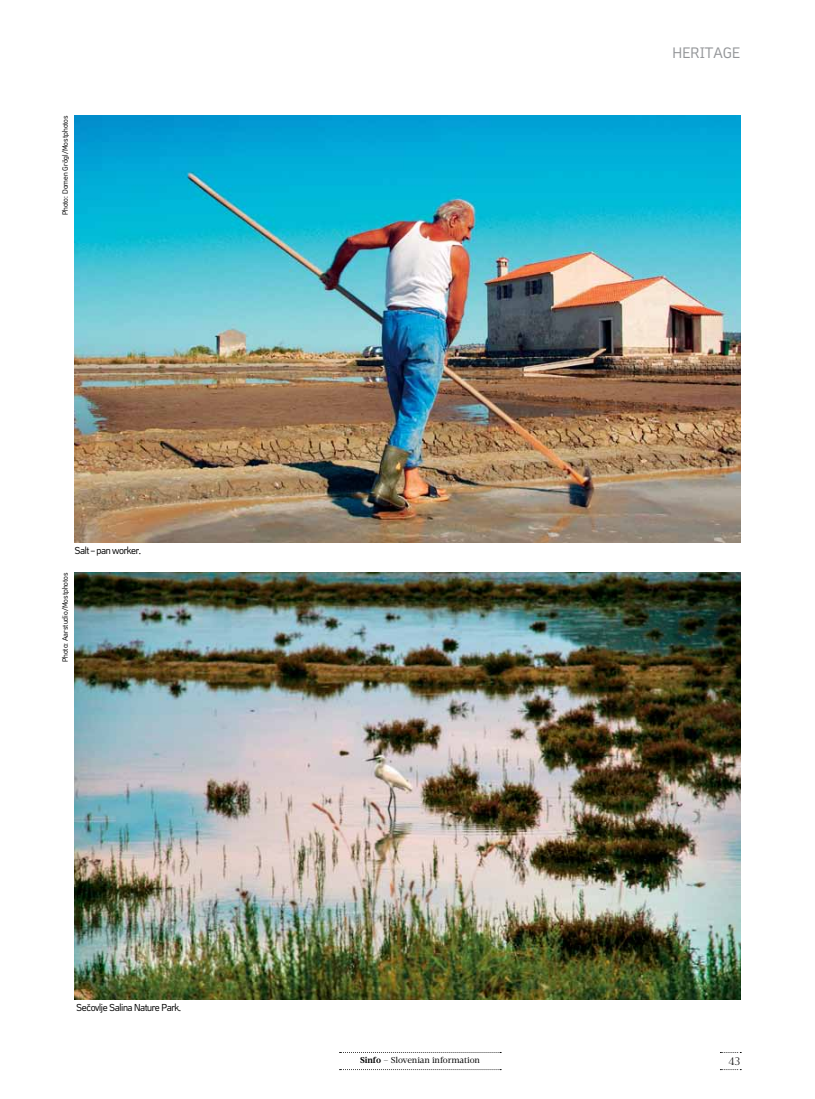
<style>
.page{position:relative;width:815px;height:1099px;background:#fff}
.page>*{position:absolute;margin:0;border:0;box-sizing:border-box;transform-origin:0 0}
.t1{font:15px "Copy";color:#939598}
.t2{font:300 11.25px "Velino Text";color:#000}
.t3{font:10px "Copy";letter-spacing:-.04em;color:#000}
.t4{font:8.75px "Velino Text";letter-spacing:-.005em;color:#000}
.t5{font:7.5px "Copy";color:#000}
.s1{font-weight:700}
</style>
<div class="page">
<svg style="left:340px;top:1052px;width:161px;height:1px"></svg>
<svg style="left:720px;top:1052px;width:21px;height:1px"></svg>
<svg style="left:720px;top:1069px;width:21px;height:1px"></svg>
<svg style="left:340px;top:1069px;width:161px;height:1px"></svg>
<img style="left:74px;top:115px;width:667px;height:427px">
<img style="left:74px;top:572px;width:667px;height:427px">
<p class="t5" style="left:61px;top:215px;width:102px;rotate:-90deg">Photo: Domen Grögl/Mostphotos</p>
<h3 class="t3" style="left:74px;top:544px;width:68px">Salt – pan worker.</h3>
<p class="t5" style="left:61px;top:662px;width:92px;rotate:-90deg">Photo: Aarstudio/Mostphotos</p>
<h3 class="t3" style="left:76px;top:1002px;width:106px">Sečovlje Salina Nature Park.</h3>
<h1 class="t1" style="left:673px;top:44px;width:69px">heritage</h1>
<p class="t4" style="left:360px;top:1055px;width:121px"><span class="s1">Sinfo</span> – Slovenian information</p>
<h2 class="t2" style="left:728px;top:1054px;width:14px">43</h2>
</div>
